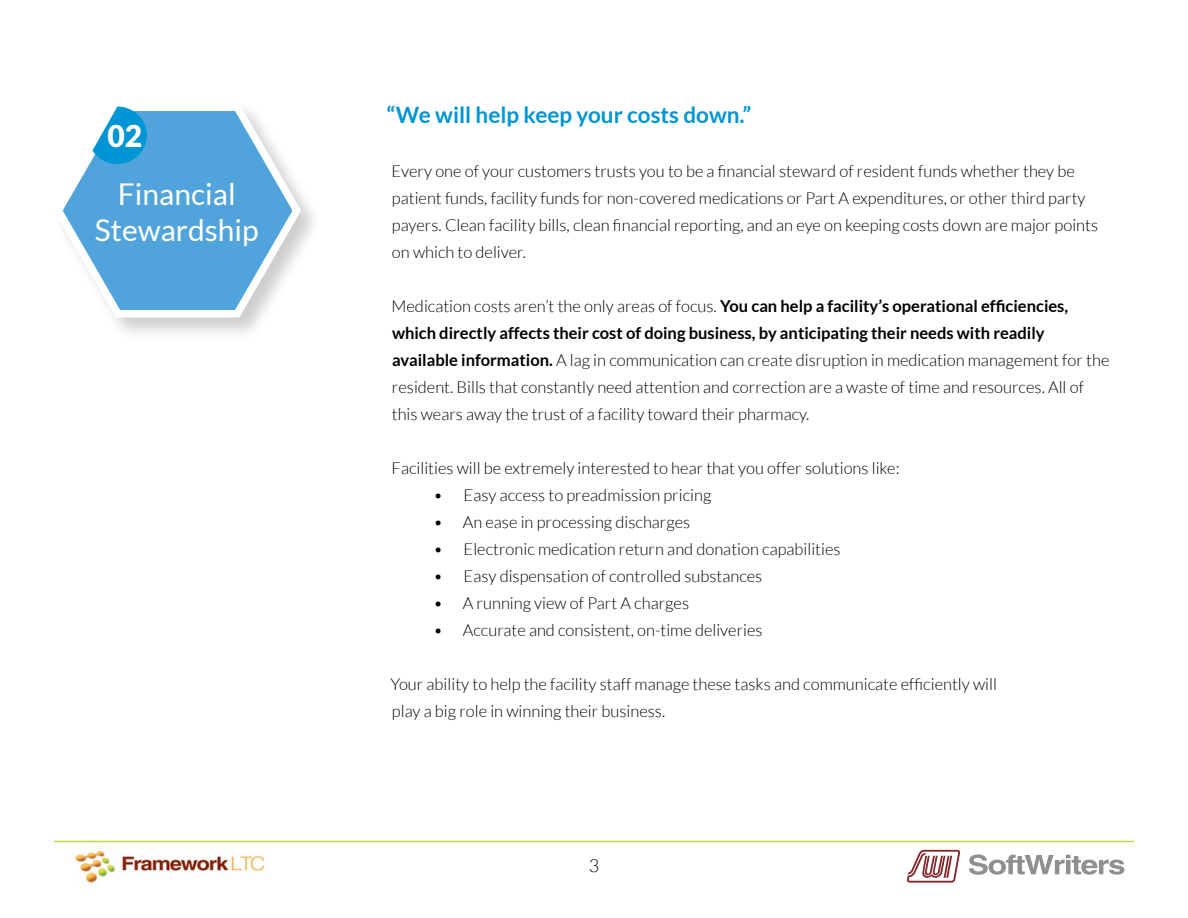
<style>
.page{position:relative;width:1188px;height:918px;background:#fff}
.page>*{position:absolute;margin:0;border:0;box-sizing:border-box;transform-origin:0 0}
.t1{font:30px/36px "Lato";color:#fff;text-align:center}
.t2{font:900 30px "Lato";color:#fff}
.t3{font:700 22.5px "Lato";color:#0095d4}
.t4{font:300 18px "Lato";color:#000}
.t5{font:300 16.5px/27px "Lato";color:#000}
.s1{font-weight:700}
</style>
<div class="page">
<img style="left:64px;top:842px;width:217px;height:41px">
<hr style="left:54px;top:841px;width:1080px;height:1px;background:#c3d941">
<svg style="left:907px;top:850px;width:53px;height:33px"></svg>
<svg style="left:969px;top:854px;width:155px;height:21px"></svg>
<div style="left:52px;top:100px;width:272px;height:241px;background:#000;opacity:.2"></div>
<svg style="left:52px;top:100px;width:253px;height:221px"></svg>
<svg style="left:92px;top:106px;width:55px;height:58px"></svg>
<h1 class="t2" style="left:107px;top:119px;width:36px">02</h1>
<h1 class="t1" style="left:95px;top:176px;width:165px">Financial<br>Stewardship</h1>
<h2 class="t3" style="left:386px;top:102px;width:366px">“We will help keep your costs down.”</h2>
<p class="t5" style="left:392px;top:158px;width:708px">Every one of your customers trusts you to be a financial steward of resident funds whether they be patient funds, facility funds for non-covered medications or Part A expenditures, or other third party payers. Clean facility bills, clean financial reporting, and an eye on keeping costs down are major points on which to deliver.</p>
<p class="t5" style="left:392px;top:293px;width:719px">Medication costs aren’t the only areas of focus. <span class="s1">You can help a facility’s operational efficiencies, which directly affects their cost of doing business, by anticipating their needs with readily available information.</span> A lag in communication can create disruption in medication management for the resident. Bills that constantly need attention and correction are a waste of time and resources. All of this wears away the trust of a facility toward their pharmacy.</p>
<p class="t5" style="left:392px;top:455px;width:510px">Facilities will be extremely interested to hear that you offer solutions like:</p>
<p class="t5" style="left:434px;top:482px;width:279px">• Easy access to preadmission pricing</p>
<p class="t5" style="left:434px;top:509px;width:258px">• An ease in processing discharges</p>
<p class="t5" style="left:434px;top:536px;width:409px">• Electronic medication return and donation capabilities</p>
<p class="t5" style="left:434px;top:563px;width:330px">• Easy dispensation of controlled substances</p>
<p class="t5" style="left:434px;top:590px;width:257px">• A running view of Part A charges</p>
<p class="t5" style="left:434px;top:617px;width:331px">• Accurate and consistent, on-time deliveries</p>
<p class="t5" style="left:390px;top:671px;width:608px">Your ability to help the facility staff manage these tasks and communicate efficiently will play a big role in winning their business.</p>
<p class="t4" style="left:589px;top:856px;width:12px">3</p>
</div>
